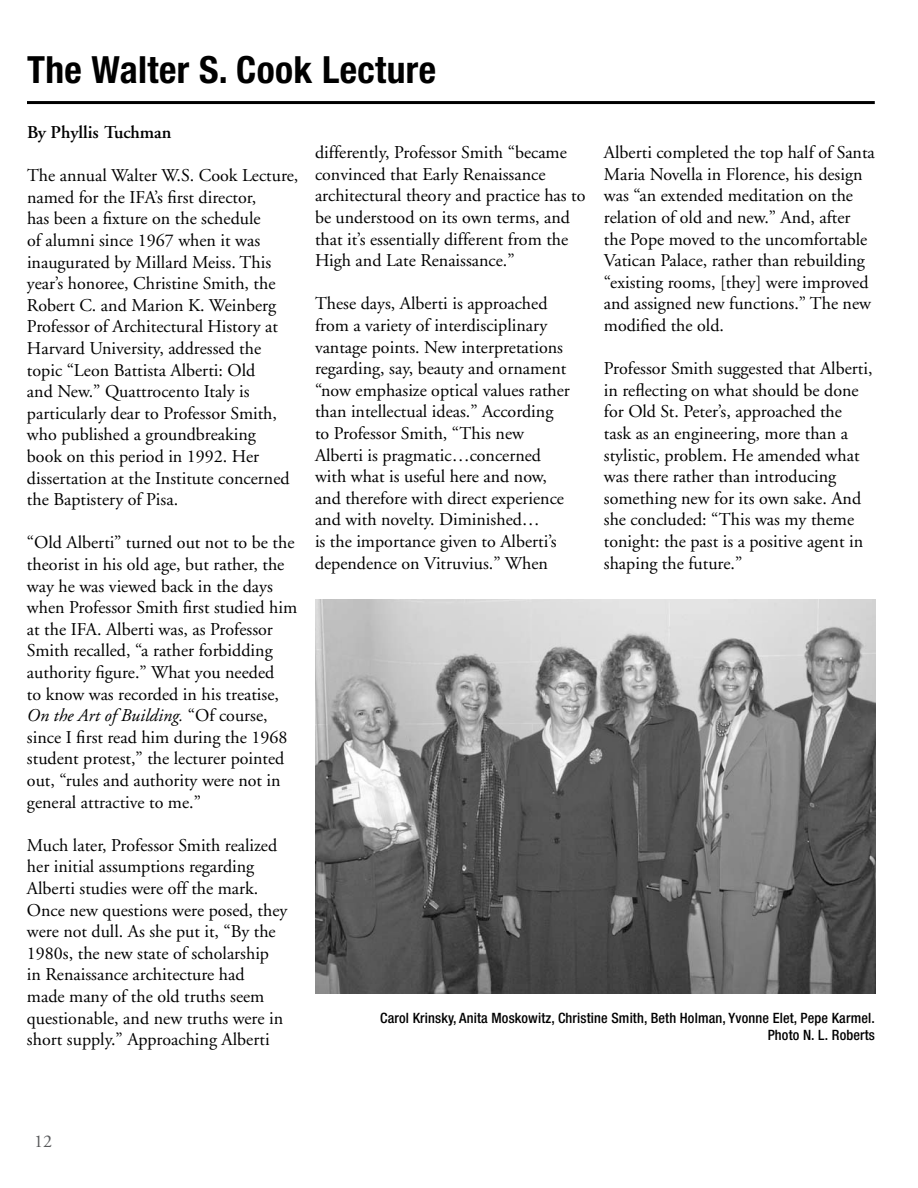
<style>
.page{position:relative;width:918px;height:1188px;background:#fff}
.page>*{position:absolute;margin:0;border:0;box-sizing:border-box;transform-origin:0 0}
.t1{font:700 condensed 37.5px "Helvetica Neue";letter-spacing:.01em;color:#000}
.t2{font:18px/21.6px "Adobe Garamond";color:#000}
.t3{font:600 18px "Adobe Garamond";color:#000}
.t4{font:18px "Adobe Garamond";color:#58595b}
.t5{font:500 condensed 14.25px/17.1px "Helvetica Neue";letter-spacing:.01em;color:#000;text-align:right}
.s1{font-style:italic}
</style>
<div class="page">
<hr style="left:27px;top:101px;width:848px;height:3px;background:#000">
<img style="left:315px;top:599px;width:561px;height:395px">
<h1 class="t1" style="left:27px;top:47px;width:411px">The Walter S. Cook Lecture</h1>
<p class="t3" style="left:27px;top:122px;width:146px">By Phyllis Tuchman</p>
<p class="t2" style="left:27px;top:165px;width:273px">The annual Walter W.S. Cook Lecture, named for the IFA’s first director,<br>has been a fixture on the schedule<br>of alumni since 1967 when it was inaugurated by Millard Meiss. This year’s honoree, Christine Smith, the Robert C. and Marion K. Weinberg Professor of Architectural History at Harvard University, addressed the topic “Leon Battista Alberti: Old<br>and New.” Quattrocento Italy is particularly dear to Professor Smith, who published a groundbreaking<br>book on this period in 1992. Her dissertation at the Institute concerned the Baptistery of Pisa.</p>
<p class="t2" style="left:27px;top:532px;width:272px">“Old Alberti” turned out not to be the theorist in his old age, but rather, the way he was viewed back in the days when Professor Smith first studied him at the IFA. Alberti was, as Professor Smith recalled, “a rather forbidding authority figure.” What you needed<br>to know was recorded in his treatise, <span class="s1">On the Art of Building.</span> “Of course, since I first read him during the 1968 student protest,” the lecturer pointed out, “rules and authority were not in general attractive to me.”</p>
<p class="t2" style="left:27px;top:835px;width:262px">Much later, Professor Smith realized her initial assumptions regarding Alberti studies were off the mark.<br>Once new questions were posed, they were not dull. As she put it, “By the 1980s, the new state of scholarship in Renaissance architecture had<br>made many of the old truths seem questionable, and new truths were in short supply.” Approaching Alberti</p>
<p class="t2" style="left:315px;top:142px;width:272px">differently, Professor Smith “became convinced that Early Renaissance architectural theory and practice has to be understood on its own terms, and that it’s essentially different from the High and Late Renaissance.”</p>
<p class="t2" style="left:315px;top:293px;width:256px">These days, Alberti is approached from a variety of interdisciplinary vantage points. New interpretations regarding, say, beauty and ornament “now emphasize optical values rather than intellectual ideas.” According to Professor Smith, “This new Alberti is pragmatic…concerned with what is useful here and now, and therefore with direct experience and with novelty. Diminished…<br>is the importance given to Alberti’s dependence on Vitruvius.” When</p>
<p class="t2" style="left:604px;top:142px;width:272px">Alberti completed the top half of Santa Maria Novella in Florence, his design was “an extended meditation on the relation of old and new.” And, after the Pope moved to the uncomfortable Vatican Palace, rather than rebuilding “existing rooms, [they] were improved and assigned new functions.” The new modified the old.</p>
<p class="t2" style="left:604px;top:358px;width:270px">Professor Smith suggested that Alberti, in reflecting on what should be done for Old St. Peter’s, approached the task as an engineering, more than a stylistic, problem. He amended what was there rather than introducing something new for its own sake. And she concluded: “This was my theme tonight: the past is a positive agent in shaping the future.”</p>
<p class="t5" style="left:380px;top:1009px;width:496px">Carol Krinsky, Anita Moskowitz, Christine Smith, Beth Holman, Yvonne Elet, Pepe Karmel.<br>Photo N. L. Roberts</p>
<p class="t4" style="left:34px;top:1132px;width:19px">12</p>
</div>
